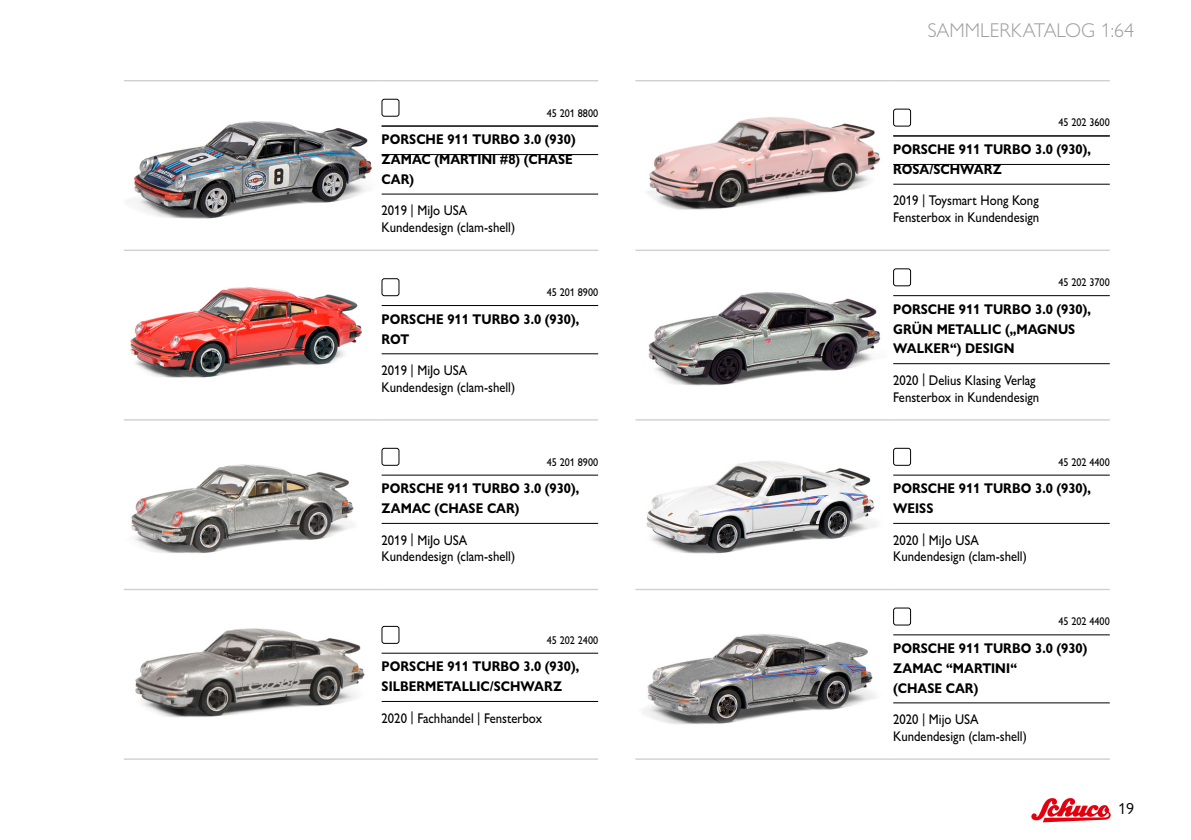
<style>
.page{position:relative;width:1191px;height:840px;background:#fff}
.page>*{position:absolute;margin:0;border:0;box-sizing:border-box;transform-origin:0 0}
.t1{font:300 20px "Gill Sans Nova";color:#9c9d9d}
.t2{font:16px "Gill Sans Nova";color:#000}
.t3{font:700 14px/19.8px "Gill Sans Nova";color:#000;scale:.9 1}
.t4{font:500 14px/17px "Gill Sans Nova";color:#000;scale:.9 1}
.t5{font:500 11.2px "Gill Sans Nova";color:#000;scale:.9 1}
</style>
<div class="page">
<svg style="left:1031px;top:798px;width:80px;height:23px"></svg>
<hr style="left:124px;top:80px;width:257px;height:1px;background:#cfd0d0">
<hr style="left:381px;top:80px;width:217px;height:1px;background:#cfd0d0">
<hr style="left:124px;top:249px;width:257px;height:2px;background:#cfd0d0">
<hr style="left:381px;top:249px;width:217px;height:2px;background:#cfd0d0">
<hr style="left:124px;top:419px;width:257px;height:1px;background:#cfd0d0">
<hr style="left:381px;top:419px;width:217px;height:1px;background:#cfd0d0">
<hr style="left:124px;top:588px;width:257px;height:2px;background:#cfd0d0">
<hr style="left:381px;top:588px;width:217px;height:2px;background:#cfd0d0">
<hr style="left:124px;top:758px;width:257px;height:1px;background:#cfd0d0">
<hr style="left:381px;top:758px;width:217px;height:1px;background:#cfd0d0">
<img style="left:129px;top:121px;width:243px;height:98px">
<hr style="left:381px;top:194px;width:217px;height:1px;background:#000">
<hr style="left:381px;top:154px;width:217px;height:1px;background:#000">
<hr style="left:381px;top:126px;width:217px;height:1px;background:#000">
<div style="left:381px;top:99px;width:18px;height:17px;border:1px solid #000;border-radius:2px"></div>
<img style="left:130px;top:287px;width:232px;height:91px">
<hr style="left:381px;top:353px;width:217px;height:1px;background:#000">
<hr style="left:381px;top:305px;width:217px;height:1px;background:#000">
<div style="left:381px;top:278px;width:18px;height:18px;border:1px solid #000;border-radius:2px"></div>
<img style="left:131px;top:464px;width:223px;height:89px">
<hr style="left:381px;top:522px;width:217px;height:1px;background:#000">
<hr style="left:381px;top:474px;width:217px;height:1px;background:#000">
<div style="left:381px;top:447px;width:18px;height:18px;border:1px solid #000;border-radius:2px"></div>
<img style="left:135px;top:628px;width:230px;height:89px">
<hr style="left:381px;top:700px;width:217px;height:1px;background:#000">
<hr style="left:381px;top:652px;width:217px;height:1px;background:#000">
<div style="left:381px;top:625px;width:18px;height:18px;border:1px solid #000;border-radius:2px"></div>
<hr style="left:635px;top:249px;width:258px;height:2px;background:#cfd0d0">
<hr style="left:893px;top:249px;width:216px;height:2px;background:#cfd0d0">
<hr style="left:635px;top:80px;width:258px;height:1px;background:#cfd0d0">
<hr style="left:893px;top:80px;width:216px;height:1px;background:#cfd0d0">
<hr style="left:635px;top:419px;width:258px;height:1px;background:#cfd0d0">
<hr style="left:893px;top:419px;width:216px;height:1px;background:#cfd0d0">
<hr style="left:635px;top:758px;width:258px;height:1px;background:#cfd0d0">
<hr style="left:893px;top:758px;width:216px;height:1px;background:#cfd0d0">
<hr style="left:635px;top:588px;width:258px;height:2px;background:#cfd0d0">
<hr style="left:893px;top:588px;width:216px;height:2px;background:#cfd0d0">
<img style="left:647px;top:117px;width:233px;height:93px">
<hr style="left:893px;top:184px;width:216px;height:1px;background:#000">
<hr style="left:893px;top:164px;width:216px;height:1px;background:#000">
<hr style="left:893px;top:135px;width:216px;height:1px;background:#000">
<div style="left:893px;top:109px;width:18px;height:17px;border:1px solid #000;border-radius:2px"></div>
<img style="left:648px;top:292px;width:233px;height:94px">
<hr style="left:893px;top:363px;width:216px;height:1px;background:#000">
<hr style="left:893px;top:295px;width:216px;height:1px;background:#000">
<div style="left:893px;top:268px;width:18px;height:18px;border:1px solid #000;border-radius:2px"></div>
<img style="left:646px;top:461px;width:231px;height:93px">
<hr style="left:893px;top:522px;width:216px;height:1px;background:#000">
<hr style="left:893px;top:474px;width:216px;height:1px;background:#000">
<div style="left:893px;top:447px;width:18px;height:18px;border:1px solid #000;border-radius:2px"></div>
<img style="left:643px;top:634px;width:233px;height:90px">
<hr style="left:893px;top:702px;width:216px;height:1px;background:#000">
<hr style="left:893px;top:634px;width:216px;height:1px;background:#000">
<div style="left:893px;top:607px;width:18px;height:18px;border:1px solid #000;border-radius:2px"></div>
<p class="t5" style="left:547px;top:106px;width:59px">45 201 8800</p>
<p class="t3" style="left:381px;top:129px;width:217px">PORSCHE 911 TURBO 3.0 (930)<br>ZAMAC (MARTINI #8) (CHASE<br>CAR)</p>
<p class="t4" style="left:381px;top:202px;width:150px">2019 | MiJo USA<br>Kundendesign (clam-shell)</p>
<p class="t5" style="left:547px;top:285px;width:59px">45 201 8900</p>
<p class="t3" style="left:381px;top:309px;width:221px">PORSCHE 911 TURBO 3.0 (930),<br>ROT</p>
<p class="t4" style="left:381px;top:361px;width:150px">2019 | MiJo USA<br>Kundendesign (clam-shell)</p>
<p class="t5" style="left:547px;top:455px;width:59px">45 201 8900</p>
<p class="t3" style="left:381px;top:478px;width:221px">PORSCHE 911 TURBO 3.0 (930),<br>ZAMAC (CHASE CAR)</p>
<p class="t4" style="left:381px;top:531px;width:150px">2019 | MiJo USA<br>Kundendesign (clam-shell)</p>
<p class="t5" style="left:547px;top:632px;width:59px">45 202 2400</p>
<p class="t3" style="left:381px;top:656px;width:221px">PORSCHE 911 TURBO 3.0 (930),<br>SILBERMETALLIC/SCHWARZ</p>
<p class="t4" style="left:381px;top:708px;width:180px">2020 | Fachhandel | Fensterbox</p>
<h1 class="t1" style="left:927px;top:18px;width:208px">SAMMLERKATALOG 1:64</h1>
<p class="t5" style="left:1058px;top:116px;width:59px">45 202 3600</p>
<p class="t3" style="left:893px;top:139px;width:221px">PORSCHE 911 TURBO 3.0 (930),<br>ROSA/SCHWARZ</p>
<p class="t4" style="left:893px;top:192px;width:164px">2019 | Toysmart Hong Kong<br>Fensterbox in Kundendesign</p>
<p class="t5" style="left:1058px;top:275px;width:59px">45 202 3700</p>
<p class="t3" style="left:893px;top:299px;width:221px">PORSCHE 911 TURBO 3.0 (930),<br>GRÜN METALLIC („MAGNUS<br>WALKER“) DESIGN</p>
<p class="t4" style="left:893px;top:371px;width:164px">2020 | Delius Klasing Verlag<br>Fensterbox in Kundendesign</p>
<p class="t5" style="left:1058px;top:455px;width:59px">45 202 4400</p>
<p class="t3" style="left:893px;top:478px;width:221px">PORSCHE 911 TURBO 3.0 (930),<br>WEISS</p>
<p class="t4" style="left:893px;top:531px;width:150px">2020 | MiJo USA<br>Kundendesign (clam-shell)</p>
<p class="t5" style="left:1058px;top:614px;width:59px">45 202 4400</p>
<p class="t3" style="left:893px;top:638px;width:217px">PORSCHE 911 TURBO 3.0 (930)<br>ZAMAC “MARTINI“<br>(CHASE CAR)</p>
<p class="t4" style="left:893px;top:710px;width:150px">2020 | Mijo USA<br>Kundendesign (clam-shell)</p>
<p class="t2" style="left:1118px;top:798px;width:17px">19</p>
</div>
